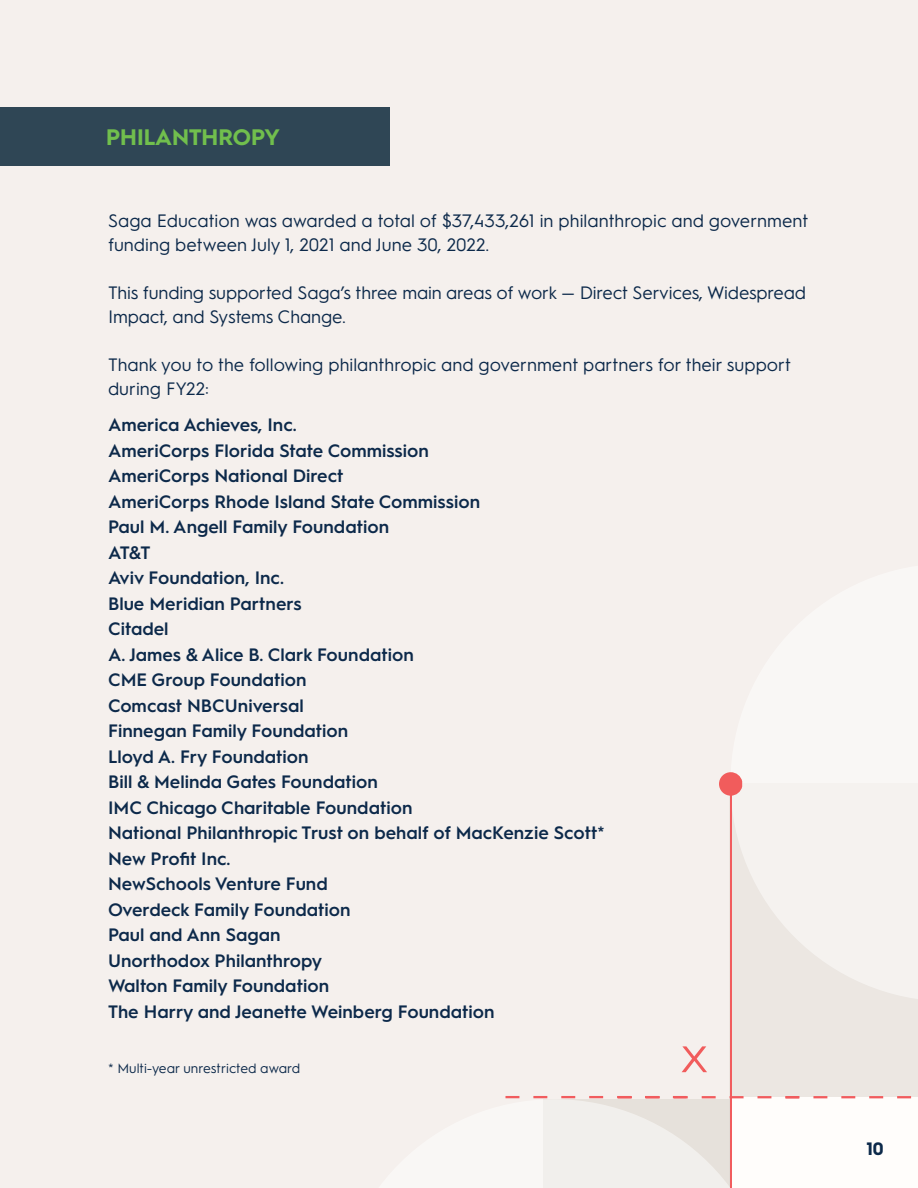
<style>
.page{position:relative;width:918px;height:1188px;background:#f5f0ed}
.page>*{position:absolute;margin:0;border:0;box-sizing:border-box;transform-origin:0 0}
.t1{font:700 22.5px "Hurme Geometric Sans 1";color:#71bf4d}
.t2{font:600 18px "Hurme Geometric Sans 1";color:#0c294a}
.t3{font:18px/24px "Hurme Geometric Sans 1";color:#0c294a}
.t4{font:700 18px "Hurme Geometric Sans 1";color:#0c294a}
.t5{font:13.5px "Hurme Geometric Sans 1";color:#0c294a}
</style>
<div class="page">
<div style="left:729px;top:783px;width:189px;height:405px;background:#ece7e2"></div>
<svg style="left:682px;top:1046px;width:25px;height:26px"></svg>
<div style="left:0;top:107px;width:389px;height:59px;background:#2f4655"></div>
<div style="left:733px;top:1098px;width:185px;height:90px;background:#fffdfb"></div>
<svg style="left:897px;top:1096px;width:14px;height:2px"></svg>
<svg style="left:869px;top:1096px;width:14px;height:2px"></svg>
<svg style="left:841px;top:1096px;width:14px;height:2px"></svg>
<svg style="left:813px;top:1096px;width:14px;height:2px"></svg>
<svg style="left:785px;top:1096px;width:15px;height:2px"></svg>
<svg style="left:732px;top:781px;width:186px;height:218px;fill:#f5f2ef"></svg>
<hr style="left:730px;top:791px;width:2px;height:397px;background:#f15c5e">
<svg style="left:505px;top:1096px;width:268px;height:92px"></svg>
<svg style="left:719px;top:772px;width:23px;height:24px"></svg>
<p class="t1" style="left:106px;top:121px;width:175px">PHILANTHROPY</p>
<p class="t3" style="left:108px;top:208px;width:702px">Saga Education was awarded a total of $37,433,261 in philanthropic and government funding between July 1, 2021 and June 30, 2022.</p>
<p class="t3" style="left:108px;top:280px;width:700px">This funding supported Saga’s three main areas of work — Direct Services, Widespread<br>Impact, and Systems Change.</p>
<p class="t3" style="left:108px;top:352px;width:685px">Thank you to the following philanthropic and government partners for their support during FY22:</p>
<p class="t2" style="left:108px;top:412px;width:190px">America Achieves, Inc.</p>
<p class="t2" style="left:108px;top:438px;width:322px">AmeriCorps Florida State Commission</p>
<p class="t2" style="left:108px;top:463px;width:237px">AmeriCorps National Direct</p>
<p class="t2" style="left:108px;top:489px;width:374px">AmeriCorps Rhode Island State Commission</p>
<p class="t2" style="left:108px;top:514px;width:283px">Paul M. Angell Family Foundation</p>
<p class="t2" style="left:108px;top:540px;width:44px">AT&amp;T</p>
<p class="t2" style="left:108px;top:565px;width:177px">Aviv Foundation, Inc.</p>
<p class="t2" style="left:108px;top:591px;width:195px">Blue Meridian Partners</p>
<p class="t2" style="left:108px;top:616px;width:62px">Citadel</p>
<p class="t2" style="left:108px;top:642px;width:307px">A. James &amp; Alice B. Clark Foundation</p>
<p class="t2" style="left:108px;top:667px;width:200px">CME Group Foundation</p>
<p class="t2" style="left:108px;top:693px;width:197px">Comcast NBCUniversal</p>
<p class="t2" style="left:108px;top:718px;width:242px">Finnegan Family Foundation</p>
<p class="t2" style="left:108px;top:744px;width:202px">Lloyd A. Fry Foundation</p>
<p class="t2" style="left:108px;top:769px;width:271px">Bill &amp; Melinda Gates Foundation</p>
<p class="t2" style="left:108px;top:795px;width:306px">IMC Chicago Charitable Foundation</p>
<p class="t2" style="left:108px;top:820px;width:498px">National Philanthropic Trust on behalf of MacKenzie Scott*</p>
<p class="t2" style="left:108px;top:846px;width:124px">New Profit Inc.</p>
<p class="t2" style="left:108px;top:871px;width:221px">NewSchools Venture Fund</p>
<p class="t2" style="left:108px;top:897px;width:244px">Overdeck Family Foundation</p>
<p class="t2" style="left:108px;top:922px;width:174px">Paul and Ann Sagan</p>
<p class="t2" style="left:108px;top:948px;width:216px">Unorthodox Philanthropy</p>
<p class="t2" style="left:108px;top:973px;width:223px">Walton Family Foundation</p>
<p class="t2" style="left:108px;top:999px;width:388px">The Harry and Jeanette Weinberg Foundation</p>
<p class="t5" style="left:108px;top:1059px;width:194px">* Multi-year unrestricted award</p>
<p class="t4" style="left:867px;top:1136px;width:18px">10</p>
</div>
